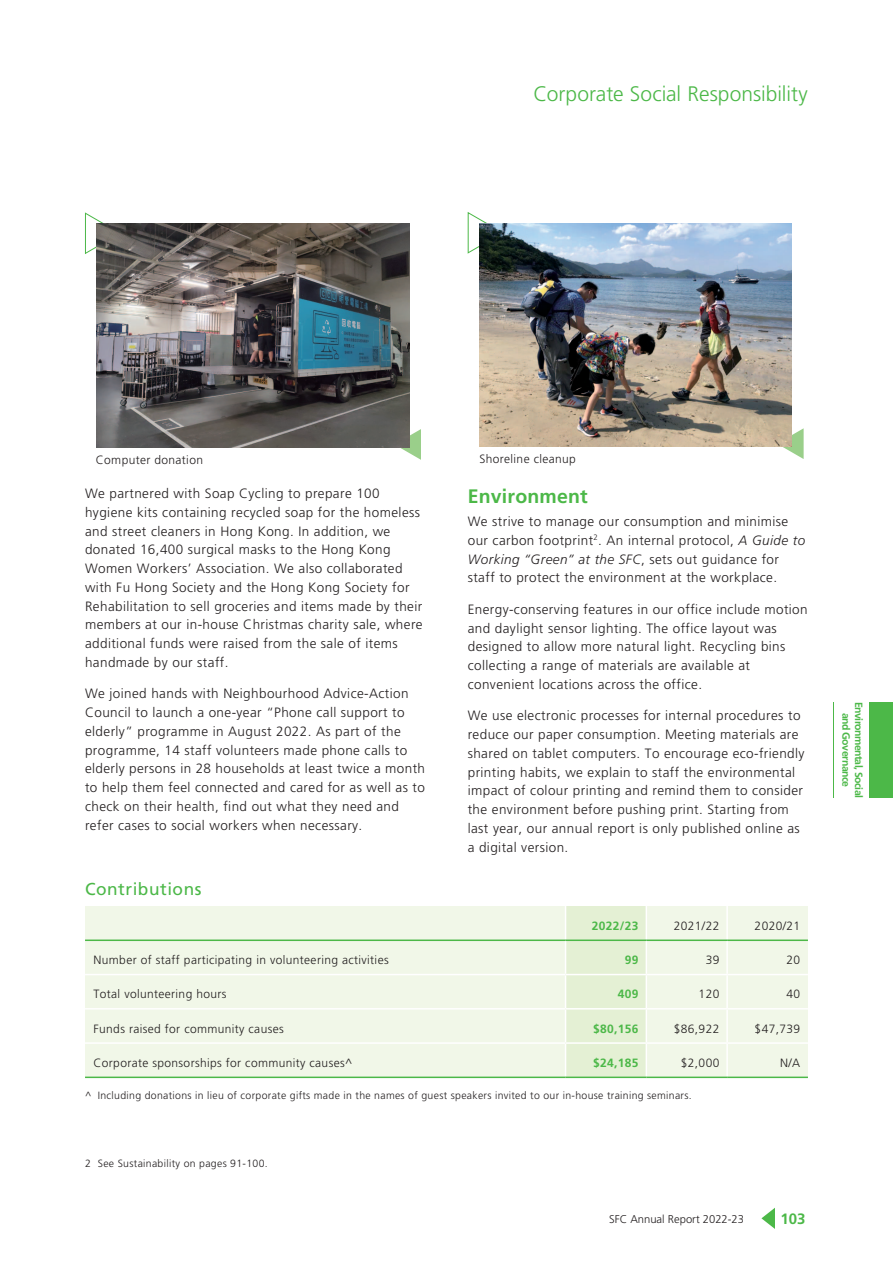
<style>
.page{position:relative;width:893px;height:1263px;background:#fff}
.page>*{position:absolute;margin:0;border:0;box-sizing:border-box;transform-origin:0 0}
.t1{font:300 21px "Frutiger LT Std";color:#4cb848}
.t2{font:700 19.5px "Frutiger LT Std";letter-spacing:.01em;color:#4cb848}
.t3{font:17.25px "Frutiger LT Std";letter-spacing:.03em;color:#4cb848}
.t4{font:700 15px "Frutiger LT Std";color:#4cb848}
.t5{font:300 13.5px/18.8px "Frutiger LT Std";letter-spacing:.03em;color:#231f20}
.t6{font:300 12px "Frutiger LT Std";letter-spacing:.03em;color:#231f20}
.t7{font:700 12px "Frutiger LT Std";letter-spacing:.03em;color:#4cb848}
.t8{font:300 11.25px "Frutiger LT Std";color:#231f20}
.t9{font:300 10.5px "Frutiger LT Std";letter-spacing:.03em;color:#231f20}
.t10{font:700 10.5px/12.6px "Frutiger LT Std";letter-spacing:-.05em;color:#4cb848;text-align:center}
.s1{font-style:italic}
</style>
<div class="page">
<svg style="left:761px;top:1208px;width:14px;height:21px"></svg>
<hr style="left:833px;top:702px;width:1px;height:96px;background:#4cb848">
<div style="left:869px;top:702px;width:24px;height:96px;background:#4cb848"></div>
<div style="left:85px;top:906px;width:481px;height:34px;background:#f1f7e8"></div>
<div style="left:646px;top:906px;width:81px;height:34px;background:#f1f7e8"></div>
<div style="left:727px;top:906px;width:81px;height:34px;background:#f1f7e8"></div>
<div style="left:85px;top:940px;width:481px;height:34px;background:#f1f7e8"></div>
<div style="left:646px;top:940px;width:81px;height:34px;background:#f1f7e8"></div>
<div style="left:727px;top:940px;width:81px;height:34px;background:#f1f7e8"></div>
<div style="left:85px;top:974px;width:481px;height:35px;background:#f1f7e8"></div>
<div style="left:646px;top:974px;width:81px;height:35px;background:#f1f7e8"></div>
<div style="left:727px;top:974px;width:81px;height:35px;background:#f1f7e8"></div>
<div style="left:85px;top:1009px;width:481px;height:34px;background:#f1f7e8"></div>
<div style="left:646px;top:1009px;width:81px;height:34px;background:#f1f7e8"></div>
<div style="left:727px;top:1009px;width:81px;height:34px;background:#f1f7e8"></div>
<div style="left:85px;top:1043px;width:481px;height:34px;background:#f1f7e8"></div>
<div style="left:646px;top:1043px;width:81px;height:34px;background:#f1f7e8"></div>
<div style="left:727px;top:1043px;width:81px;height:34px;background:#f1f7e8"></div>
<div style="left:566px;top:906px;width:80px;height:34px;background:#e4f0d4"></div>
<div style="left:566px;top:940px;width:80px;height:34px;background:#e4f0d4"></div>
<div style="left:566px;top:974px;width:80px;height:35px;background:#e4f0d4"></div>
<div style="left:566px;top:1009px;width:80px;height:34px;background:#e4f0d4"></div>
<div style="left:566px;top:1043px;width:80px;height:34px;background:#e4f0d4"></div>
<hr style="left:565px;top:906px;width:1px;height:33px;background:#fff">
<hr style="left:646px;top:906px;width:1px;height:33px;background:#fff">
<hr style="left:726px;top:906px;width:2px;height:33px;background:#fff">
<hr style="left:565px;top:941px;width:1px;height:33px;background:#fff">
<hr style="left:646px;top:941px;width:1px;height:33px;background:#fff">
<hr style="left:726px;top:941px;width:2px;height:33px;background:#fff">
<hr style="left:85px;top:974px;width:481px;height:1px;background:#fff">
<hr style="left:566px;top:974px;width:80px;height:1px;background:#fff">
<hr style="left:565px;top:975px;width:1px;height:33px;background:#fff">
<hr style="left:646px;top:974px;width:81px;height:1px;background:#fff">
<hr style="left:646px;top:975px;width:1px;height:33px;background:#fff">
<hr style="left:727px;top:974px;width:81px;height:1px;background:#fff">
<hr style="left:726px;top:975px;width:2px;height:33px;background:#fff">
<hr style="left:85px;top:1008px;width:481px;height:1px;background:#fff">
<hr style="left:566px;top:1008px;width:80px;height:1px;background:#fff">
<hr style="left:565px;top:1009px;width:1px;height:33px;background:#fff">
<hr style="left:646px;top:1008px;width:81px;height:1px;background:#fff">
<hr style="left:646px;top:1009px;width:1px;height:33px;background:#fff">
<hr style="left:727px;top:1008px;width:81px;height:1px;background:#fff">
<hr style="left:726px;top:1009px;width:2px;height:33px;background:#fff">
<hr style="left:85px;top:1042px;width:481px;height:2px;background:#fff">
<hr style="left:566px;top:1042px;width:80px;height:2px;background:#fff">
<hr style="left:565px;top:1044px;width:1px;height:32px;background:#fff">
<hr style="left:646px;top:1042px;width:81px;height:2px;background:#fff">
<hr style="left:646px;top:1044px;width:1px;height:32px;background:#fff">
<hr style="left:727px;top:1042px;width:81px;height:2px;background:#fff">
<hr style="left:726px;top:1044px;width:2px;height:32px;background:#fff">
<hr style="left:85px;top:939px;width:481px;height:2px;background:#4cb848">
<hr style="left:566px;top:939px;width:80px;height:2px;background:#4cb848">
<hr style="left:646px;top:939px;width:81px;height:2px;background:#4cb848">
<hr style="left:727px;top:939px;width:81px;height:2px;background:#4cb848">
<hr style="left:85px;top:1076px;width:481px;height:2px;background:#4cb848">
<hr style="left:566px;top:1076px;width:80px;height:2px;background:#4cb848">
<hr style="left:646px;top:1076px;width:81px;height:2px;background:#4cb848">
<hr style="left:727px;top:1076px;width:81px;height:2px;background:#4cb848">
<svg style="left:85px;top:212px;width:36px;height:43px"></svg>
<svg style="left:394px;top:429px;width:27px;height:31px"></svg>
<img style="left:97px;top:224px;width:312px;height:223px">
<svg style="left:467px;top:212px;width:20px;height:42px"></svg>
<svg style="left:777px;top:428px;width:27px;height:31px"></svg>
<img style="left:479px;top:223px;width:313px;height:223px">
<h1 class="t1" style="left:534px;top:82px;width:276px">Corporate Social Responsibility</h1>
<p class="t6" style="left:96px;top:453px;width:109px">Computer donation</p>
<p class="t6" style="left:479px;top:452px;width:98px">Shoreline cleanup</p>
<h1 class="t2" style="left:468px;top:485px;width:122px">Environment</h1>
<p class="t5" style="left:468px;top:512px;width:339px">We strive to manage our consumption and minimise our carbon footprint<sup>2</sup>. An internal protocol, <span class="s1">A Guide to Working “Green” at the SFC</span>, sets out guidance for staff to protect the environment at the workplace.</p>
<p class="t5" style="left:468px;top:600px;width:341px">Energy-conserving features in our office include motion and daylight sensor lighting. The office layout was designed to allow more natural light. Recycling bins collecting a range of materials are available at convenient locations across the office.</p>
<p class="t5" style="left:468px;top:706px;width:338px">We use electronic processes for internal procedures to reduce our paper consumption. Meeting materials are shared on tablet computers. To encourage eco-friendly printing habits, we explain to staff the environmental impact of colour printing and remind them to consider the environment before pushing print. Starting from last year, our annual report is only published online as a digital version.</p>
<h1 class="t3" style="left:85px;top:878px;width:118px">Contributions</h1>
<p class="t7" style="left:592px;top:918px;width:48px">2022/23</p>
<p class="t6" style="left:674px;top:919px;width:47px">2021/22</p>
<p class="t6" style="left:755px;top:919px;width:47px">2020/21</p>
<p class="t6" style="left:94px;top:953px;width:297px">Number of staff participating in volunteering activities</p>
<p class="t7" style="left:625px;top:953px;width:15px">99</p>
<p class="t6" style="left:706px;top:953px;width:15px">39</p>
<p class="t6" style="left:786px;top:953px;width:15px">20</p>
<p class="t6" style="left:94px;top:987px;width:134px">Total volunteering hours</p>
<p class="t7" style="left:618px;top:987px;width:22px">409</p>
<p class="t6" style="left:699px;top:987px;width:22px">120</p>
<p class="t6" style="left:786px;top:987px;width:15px">40</p>
<p class="t6" style="left:94px;top:1021px;width:192px">Funds raised for community causes</p>
<p class="t7" style="left:593px;top:1021px;width:47px">$80,156</p>
<p class="t6" style="left:674px;top:1021px;width:47px">$86,922</p>
<p class="t6" style="left:755px;top:1021px;width:47px">$47,739</p>
<p class="t6" style="left:94px;top:1056px;width:260px">Corporate sponsorships for community causes^</p>
<p class="t7" style="left:593px;top:1055px;width:47px">$24,185</p>
<p class="t6" style="left:681px;top:1056px;width:40px">$2,000</p>
<p class="t6" style="left:780px;top:1056px;width:22px">N/A</p>
<p class="t9" style="left:85px;top:1090px;width:608px">^ Including donations in lieu of corporate gifts made in the names of guest speakers invited to our in-house training seminars.</p>
<p class="t5" style="left:85px;top:484px;width:339px">We partnered with Soap Cycling to prepare 100 hygiene kits containing recycled soap for the homeless and street cleaners in Hong Kong. In addition, we donated 16,400 surgical masks to the Hong Kong Women Workers’ Association. We also collaborated with Fu Hong Society and the Hong Kong Society for Rehabilitation to sell groceries and items made by their members at our in-house Christmas charity sale, where additional funds were raised from the sale of items handmade by our staff.</p>
<p class="t5" style="left:85px;top:684px;width:341px">We joined hands with Neighbourhood Advice-Action Council to launch a one-year “Phone call support to elderly” programme in August 2022. As part of the programme, 14 staff volunteers made phone calls to elderly persons in 28 households at least twice a month to help them feel connected and cared for as well as to check on their health, find out what they need and refer cases to social workers when necessary.</p>
<p class="t9" style="left:85px;top:1157px;width:184px">2 See Sustainability on pages 91-100.</p>
<p class="t8" style="left:609px;top:1212px;width:137px">SFC Annual Report 2022-23</p>
<p class="t4" style="left:780px;top:1210px;width:27px">103</p>
<p class="t10" style="left:865px;top:702px;width:98px;rotate:90deg">Environmental, Social and Governance</p>
</div>
